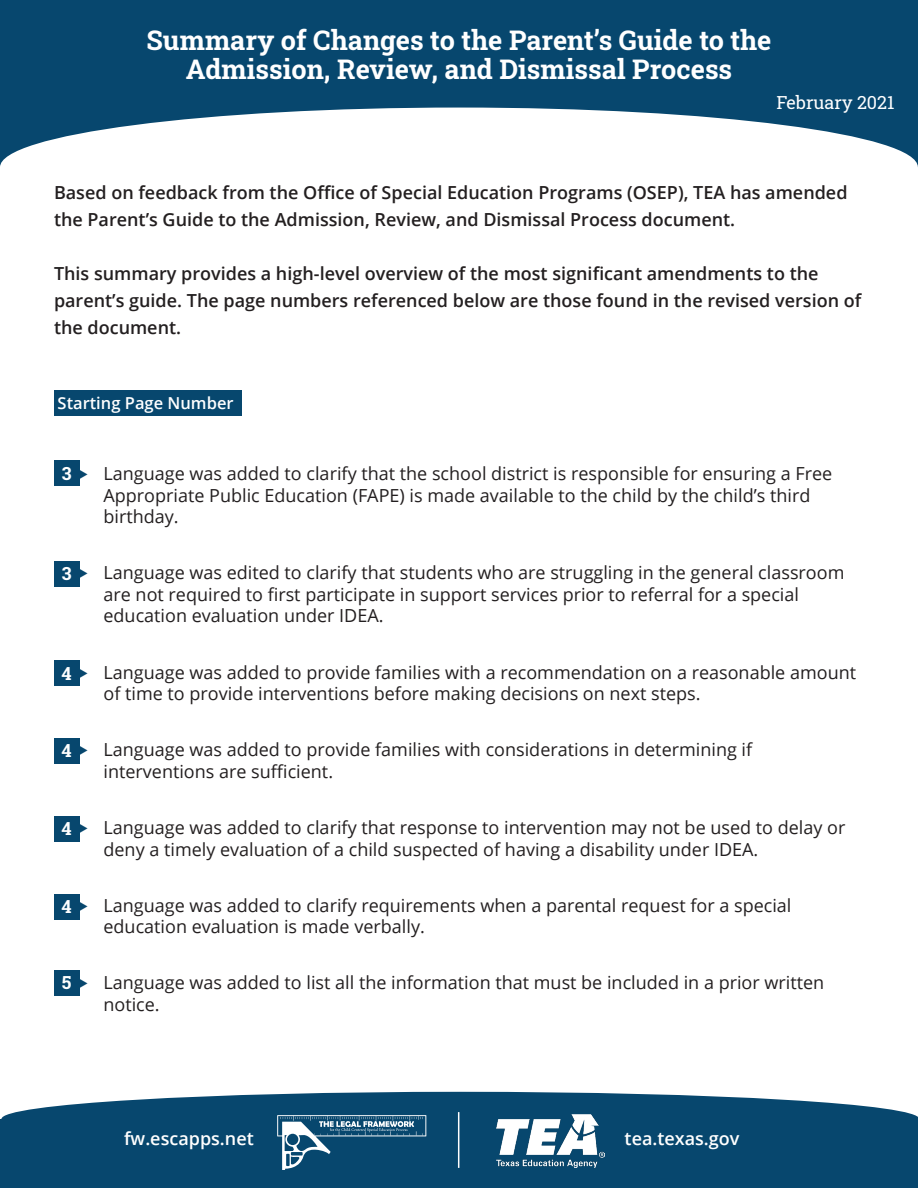
<style>
.page{position:relative;width:918px;height:1188px;background:#fff}
.page>*{position:absolute;margin:0;border:0;box-sizing:border-box;transform-origin:0 0}
.t1{font:700 27px/28.5px "Roboto Slab";color:#fff;text-align:center}
.t2{font:18px/21.6px "Open Sans";color:#231f20}
.t3{font:600 18px/27px "Open Sans";color:#231f20}
.t4{font:600 18px "Open Sans";color:#fff}
.t5{font:18px "Roboto Slab";color:#fff}
.t6{font:600 16.5px "Open Sans";color:#fff}
.s1{font-family:"Roboto Slab";font-weight:700;color:#fff}
.s2{color:#07476e}
</style>
<div class="page">
<svg style="left:0;top:0;width:918px;height:167px;fill:#07476e"></svg>
<svg style="left:0;top:1092px;width:918px;height:96px;background:#185478"></svg>
<div style="left:54px;top:461px;width:25px;height:25px;background:#07476e"></div>
<div style="left:54px;top:390px;width:187px;height:25px;background:#07476e"></div>
<div style="left:54px;top:561px;width:25px;height:25px;background:#07476e"></div>
<div style="left:54px;top:661px;width:25px;height:25px;background:#07476e"></div>
<div style="left:54px;top:738px;width:25px;height:25px;background:#07476e"></div>
<div style="left:54px;top:816px;width:25px;height:26px;background:#07476e"></div>
<div style="left:54px;top:894px;width:25px;height:25px;background:#07476e"></div>
<div style="left:54px;top:970px;width:25px;height:25px;background:#07476e"></div>
<img style="left:496px;top:1114px;width:109px;height:54px">
<svg style="left:277px;top:1115px;width:149px;height:55px;background:#356989"></svg>
<hr style="left:458px;top:1112px;width:1px;height:56px;background:#fff">
<p class="t1" style="left:146px;top:25px;width:627px">Summary of Changes to the Parent’s Guide to the<br>Admission, Review, and Dismissal Process</p>
<p class="t5" style="left:776px;top:90px;width:120px">February 2021</p>
<p class="t3" style="left:54px;top:179px;width:795px">Based on feedback from the Office of Special Education Programs (OSEP), TEA has amended the Parent’s Guide to the Admission, Review, and Dismissal Process document.</p>
<p class="t3" style="left:54px;top:260px;width:809px">This summary provides a high-level overview of the most significant amendments to the parent’s guide. The page numbers referenced below are those found in the revised version of the document.</p>
<p class="t6" style="left:58px;top:391px;width:178px">Starting Page Number</p>
<p class="t2" style="left:104px;top:462px;width:730px;text-indent:-42px"><span class="s1">3</span> <span class="s2">▶</span> Language was added to clarify that the school district is responsible for ensuring a Free<br>Appropriate Public Education (FAPE) is made available to the child by the child’s third birthday.</p>
<p class="t2" style="left:104px;top:561px;width:742px;text-indent:-42px"><span class="s1">3</span> <span class="s2">▶</span> Language was edited to clarify that students who are struggling in the general classroom are not required to first participate in support services prior to referral for a special education evaluation under IDEA.</p>
<p class="t2" style="left:104px;top:661px;width:754px;text-indent:-42px"><span class="s1">4</span> <span class="s2">▶</span> Language was added to provide families with a recommendation on a reasonable amount of time to provide interventions before making decisions on next steps.</p>
<p class="t2" style="left:104px;top:738px;width:650px;text-indent:-42px"><span class="s1">4</span> <span class="s2">▶</span> Language was added to provide families with considerations in determining if interventions are sufficient.</p>
<p class="t2" style="left:104px;top:816px;width:743px;text-indent:-42px"><span class="s1">4</span> <span class="s2">▶</span> Language was added to clarify that response to intervention may not be used to delay or deny a timely evaluation of a child suspected of having a disability under IDEA.</p>
<p class="t2" style="left:104px;top:894px;width:689px;text-indent:-42px"><span class="s1">4</span> <span class="s2">▶</span> Language was added to clarify requirements when a parental request for a special education evaluation is made verbally.</p>
<p class="t2" style="left:104px;top:972px;width:722px;text-indent:-42px"><span class="s1">5</span> <span class="s2">▶</span> Language was added to list all the information that must be included in a prior written notice.</p>
<p class="t4" style="left:124px;top:1126px;width:131px">fw.escapps.net</p>
<p class="t4" style="left:625px;top:1126px;width:116px">tea.texas.gov</p>
</div>
